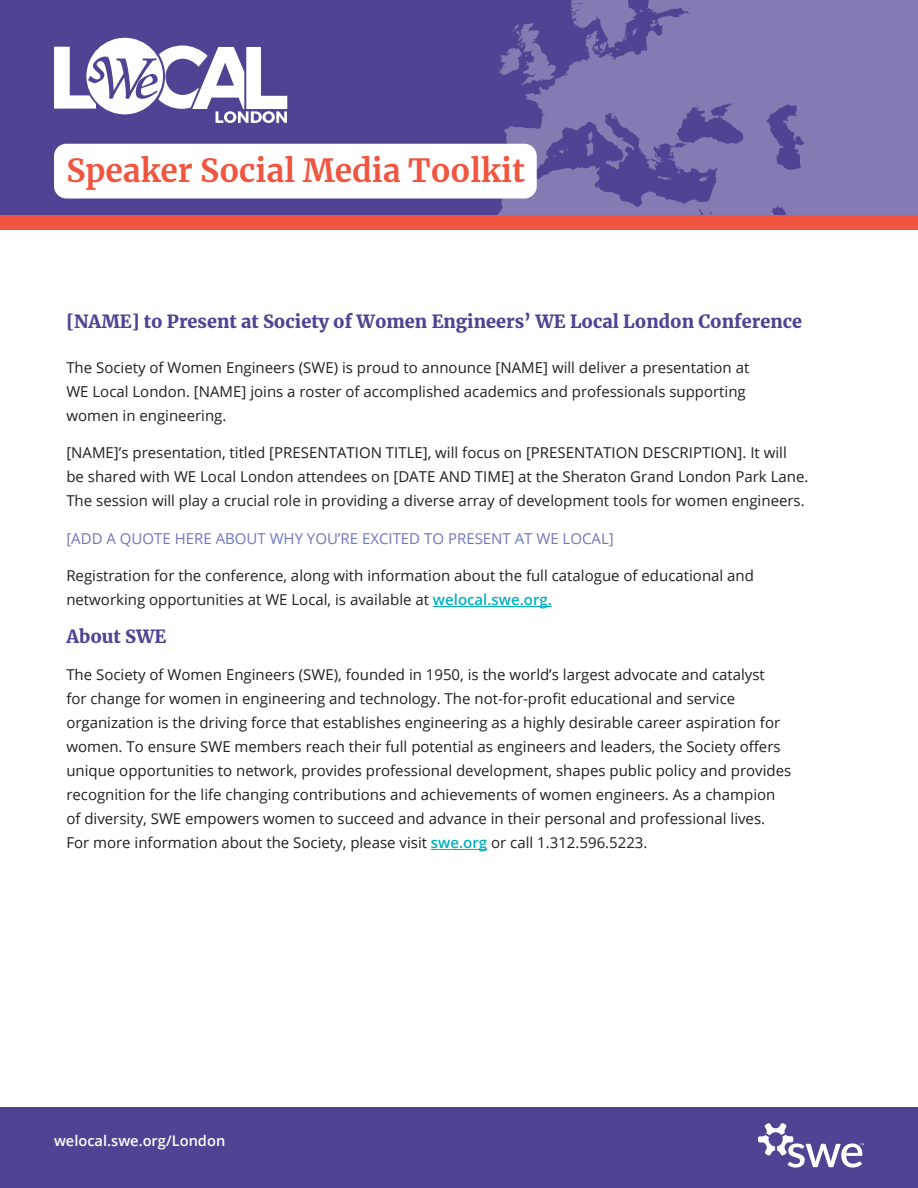
<style>
.page{position:relative;width:918px;height:1188px;background:#fff}
.page>*{position:absolute;margin:0;border:0;box-sizing:border-box;transform-origin:0 0}
.t1{font:700 31.65px "Merriweather";color:#f05540}
.t2{font:900 18px "Merriweather";color:#514393}
.t3{font:15px/24px "Open Sans";color:#221f1f}
.t4{font:15px "Open Sans";color:#7077b9}
.t5{font:600 14.7px "Open Sans";color:#fff}
.s1{font-weight:600;color:#00b1bf}
</style>
<div class="page">
<div style="left:0;top:0;width:918px;height:222px;background:#514393"></div>
<svg style="left:355px;top:143px;width:30px;height:87px"></svg>
<svg style="left:468px;top:0;width:450px;height:230px;fill:#847bb3"></svg>
<svg style="left:586px;top:131px;width:8px;height:25px"></svg>
<svg style="left:553px;top:149px;width:15px;height:9px"></svg>
<svg style="left:54px;top:38px;width:233px;height:85px"></svg>
<div style="left:0;top:215px;width:918px;height:14px;background:#f05540"></div>
<div style="left:0;top:1107px;width:918px;height:81px;background:#514393"></div>
<svg style="left:758px;top:1123px;width:106px;height:45px"></svg>
<div style="left:54px;top:144px;width:483px;height:55px;background:#fff;border-radius:12px"></div>
<hr style="left:433px;top:606px;width:119px;height:1px;background:#00b1bf">
<hr style="left:431px;top:849px;width:56px;height:1px;background:#00b1bf">
<h1 class="t1" style="left:66px;top:154px;width:460px">Speaker Social Media Toolkit</h1>
<p class="t2" style="left:66px;top:312px;width:737px">[NAME] to Present at Society of Women Engineers’ WE Local London Conference</p>
<p class="t3" style="left:66px;top:357px;width:685px">The Society of Women Engineers (SWE) is proud to announce [NAME] will deliver a presentation at<br>WE Local London. [NAME] joins a roster of accomplished academics and professionals supporting women in engineering.</p>
<p class="t3" style="left:66px;top:442px;width:744px">[NAME]’s presentation, titled [PRESENTATION TITLE], will focus on [PRESENTATION DESCRIPTION]. It will<br>be shared with WE Local London attendees on [DATE AND TIME] at the Sheraton Grand London Park Lane.<br>The session will play a crucial role in providing a diverse array of development tools for women engineers.</p>
<p class="t4" style="left:66px;top:532px;width:549px">[ADD A QUOTE HERE ABOUT WHY YOU’RE EXCITED TO PRESENT AT WE LOCAL]</p>
<p class="t3" style="left:66px;top:565px;width:689px">Registration for the conference, along with information about the full catalogue of educational and networking opportunities at WE Local, is available at <span class="s1">welocal.swe.org.</span></p>
<p class="t2" style="left:66px;top:627px;width:102px">About SWE</p>
<p class="t3" style="left:66px;top:664px;width:726px">The Society of Women Engineers (SWE), founded in 1950, is the world’s largest advocate and catalyst<br>for change for women in engineering and technology. The not-for-profit educational and service organization is the driving force that establishes engineering as a highly desirable career aspiration for women. To ensure SWE members reach their full potential as engineers and leaders, the Society offers unique opportunities to network, provides professional development, shapes public policy and provides recognition for the life changing contributions and achievements of women engineers. As a champion of diversity, SWE empowers women to succeed and advance in their personal and professional lives.<br>For more information about the Society, please visit <span class="s1">swe.org</span> or call 1.312.596.5223.</p>
<p class="t5" style="left:54px;top:1135px;width:173px">welocal.swe.org/London</p>
</div>
